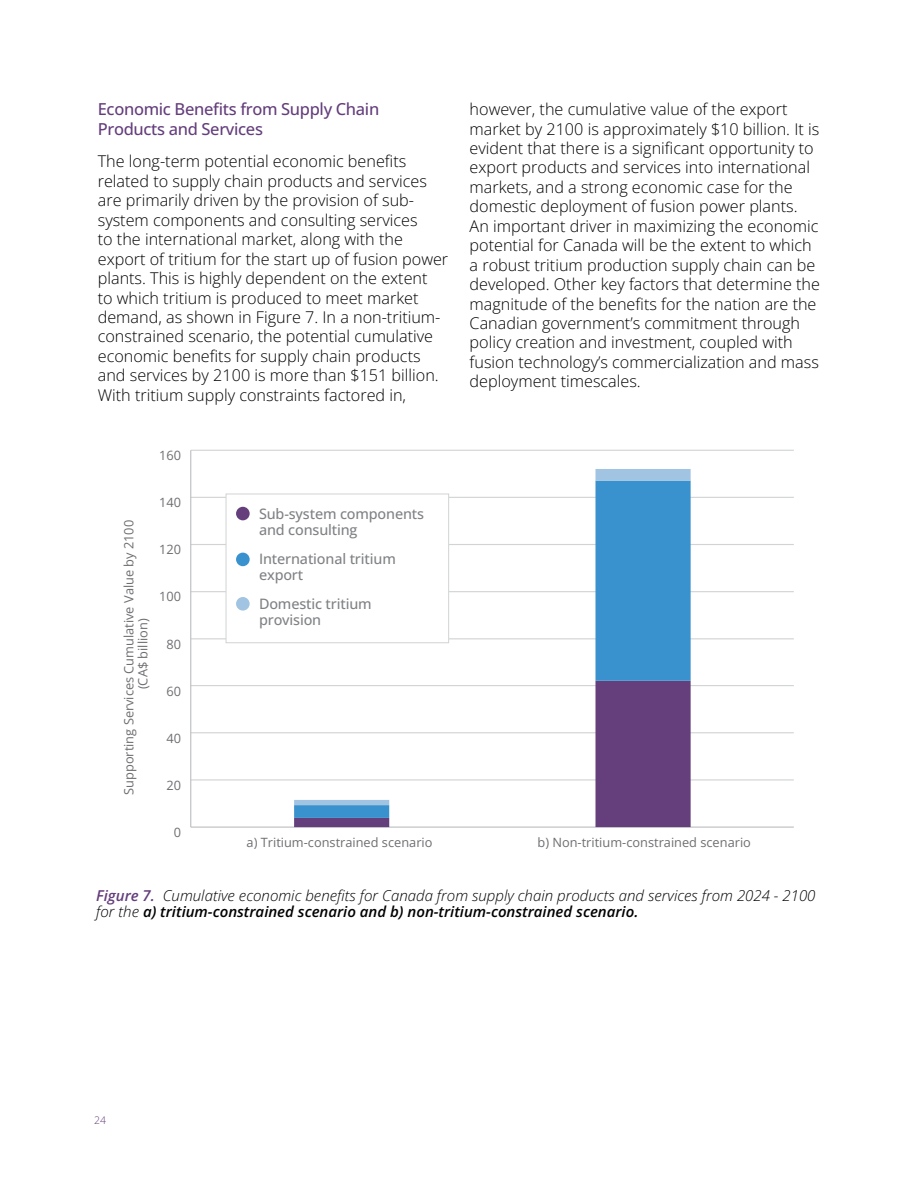
<style>
.page{position:relative;width:918px;height:1188px;background:#fff}
.page>*{position:absolute;margin:0;border:0;box-sizing:border-box;transform-origin:0 0}
.t1{font:500 16.5px/19.8px "Open Sans";letter-spacing:-.02em;color:#643e7c}
.Body{font:300 16.2px/19.5px "Open Sans";color:#000}
.t2{font:italic 300 15px/16.5px "Open Sans";color:#000}
.t3{font:500 14.4px/16px "Open Sans";letter-spacing:-.01em;color:#808285}
.t4{font:12.75px/14px "Open Sans";color:#6d6e71;text-align:center}
.t5{font:300 10.5px "Open Sans";color:#643e7c}
.s1{font-weight:600;color:#643e7c}
.s2{font-weight:600}
</style>
<div class="page">
<hr style="left:191px;top:779px;width:603px;height:2px;background:#d1d3d4">
<hr style="left:191px;top:732px;width:603px;height:1px;background:#d1d3d4">
<hr style="left:191px;top:685px;width:603px;height:1px;background:#d1d3d4">
<hr style="left:191px;top:638px;width:603px;height:1px;background:#d1d3d4">
<hr style="left:191px;top:591px;width:603px;height:1px;background:#d1d3d4">
<hr style="left:191px;top:544px;width:603px;height:1px;background:#d1d3d4">
<hr style="left:191px;top:497px;width:603px;height:1px;background:#d1d3d4">
<hr style="left:191px;top:450px;width:603px;height:1px;background:#d1d3d4">
<hr style="left:191px;top:827px;width:603px;height:1px;background:#bcbec0">
<hr style="left:190px;top:450px;width:1px;height:377px;background:#bcbec0">
<svg style="left:294px;top:818px;width:397px;height:9px"></svg>
<svg style="left:294px;top:805px;width:397px;height:13px"></svg>
<svg style="left:294px;top:469px;width:397px;height:336px"></svg>
<div style="left:226px;top:494px;width:223px;height:149px;background:#fff"></div>
<div style="left:226px;top:494px;width:223px;height:149px;border:1px solid #d1d3d4"></div>
<div style="left:236px;top:507px;width:14px;height:13px;background:#643f7c;border-radius:50%"></div>
<div style="left:236px;top:553px;width:14px;height:13px;background:#3992cd;border-radius:50%"></div>
<div style="left:236px;top:597px;width:14px;height:14px;background:#a1c4e2;border-radius:50%"></div>
<h5 class="t1" style="left:98px;top:99px;width:283px">Economic Benefits from Supply Chain<br>Products and Services</h5>
<p class="Body" style="left:98px;top:151px;width:352px">The long-term potential economic benefits related to supply chain products and services are primarily driven by the provision of sub&shy;system components and consulting services<br>to the international market, along with the export of tritium for the start up of fusion power plants. This is highly dependent on the extent<br>to which tritium is produced to meet market demand, as shown in Figure 7. In a non-tritium&shy;constrained scenario, the potential cumulative economic benefits for supply chain products and services by 2100 is more than $151 billion.<br>With tritium supply constraints factored in,</p>
<p class="t4" style="left:159px;top:448px;width:23px">160</p>
<p class="t4" style="left:122px;top:795px;width:276px;rotate:-90deg">Supporting Services Cumulative Value by 2100 (CA$ billion)</p>
<p class="t4" style="left:159px;top:495px;width:23px">140</p>
<p class="t4" style="left:159px;top:542px;width:23px">120</p>
<p class="t4" style="left:159px;top:590px;width:23px">100</p>
<p class="t4" style="left:166px;top:637px;width:16px">80</p>
<p class="t4" style="left:166px;top:684px;width:16px">60</p>
<p class="t4" style="left:166px;top:731px;width:16px">40</p>
<p class="t4" style="left:166px;top:778px;width:16px">20</p>
<p class="t3" style="left:259px;top:506px;width:167px">Sub-system components and consulting</p>
<p class="t3" style="left:259px;top:550px;width:138px">International tritium export</p>
<p class="t3" style="left:259px;top:595px;width:114px">Domestic tritium provision</p>
<p class="Body" style="left:470px;top:99px;width:352px">however, the cumulative value of the export market by 2100 is approximately $10 billion. It is evident that there is a significant opportunity to export products and services into international markets, and a strong economic case for the domestic deployment of fusion power plants.<br>An important driver in maximizing the economic potential for Canada will be the extent to which a robust tritium production supply chain can be developed. Other key factors that determine the magnitude of the benefits for the nation are the Canadian government’s commitment through policy creation and investment, coupled with fusion technology’s commercialization and mass deployment timescales.</p>
<p class="t4" style="left:174px;top:825px;width:9px">0</p>
<p class="t4" style="left:247px;top:835px;width:187px">a) Tritium-constrained scenario</p>
<p class="t4" style="left:538px;top:835px;width:215px">b) Non-tritium-constrained scenario</p>
<p class="t2" style="left:96px;top:886px;width:721px"><span class="s1">Figure 7.</span> Cumulative economic benefits for Canada from supply chain products and services from 2024 - 2100 for the <span class="s2">a) tritium-constrained scenario and b) non-tritium-constrained scenario.</span></p>
<p class="t5" style="left:94px;top:1113px;width:13px">24</p>
</div>
